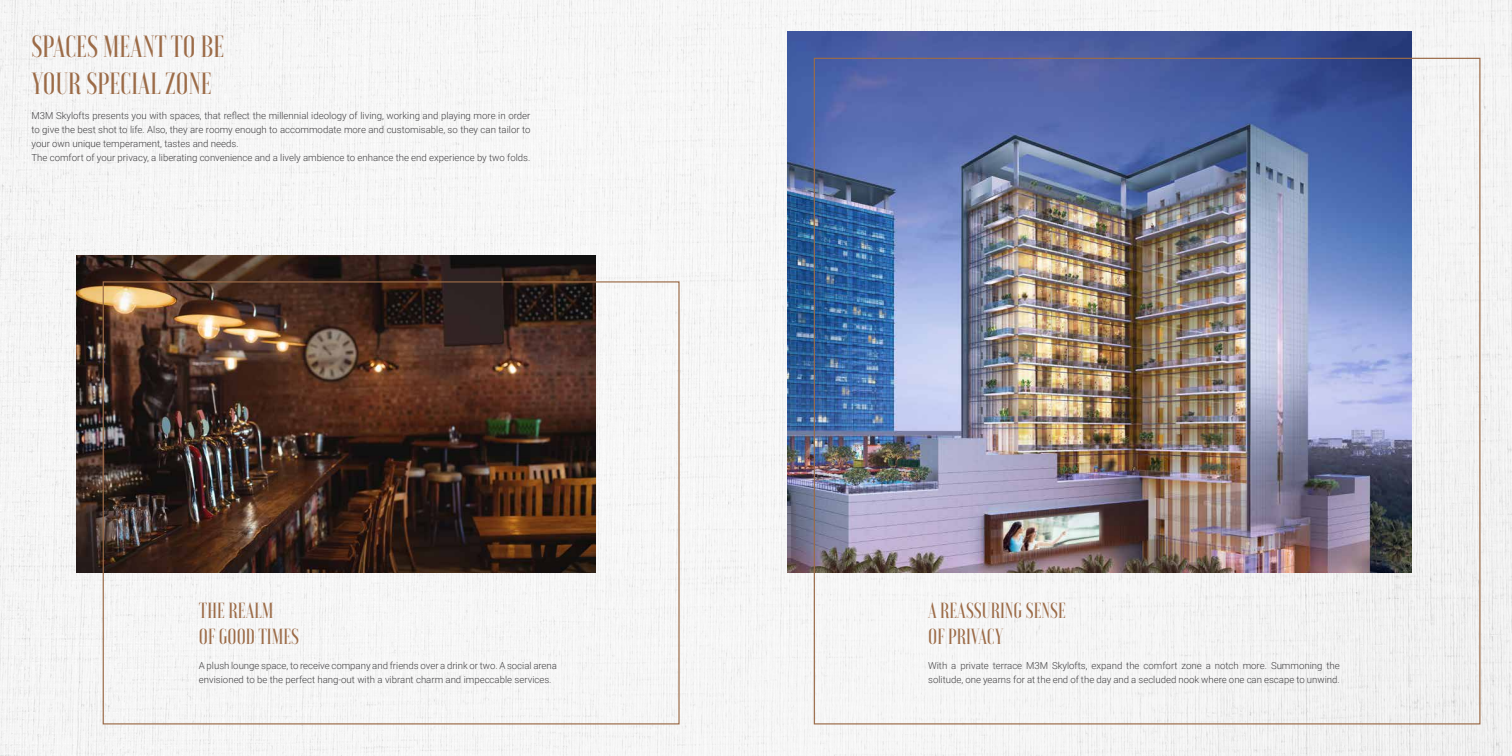
<style>
.page{position:relative;width:1512px;height:756px;background:#fff}
.page>*{position:absolute;margin:0;border:0;box-sizing:border-box;transform-origin:0 0}
.t1{font:500 30.62px/36.8px "Voga";color:#9c6b47}
.t2{font:500 21.88px/26.2px "Voga";color:#9c6b47}
.t3{font:300 9.62px/14px "Roboto";color:#414042}
</style>
<div class="page">
<img style="left:0;top:0;width:1512px;height:756px">
<img style="left:788px;top:32px;width:623px;height:540px">
<img style="left:76px;top:255px;width:519px;height:317px">
<h1 class="t1" style="left:32px;top:27px;width:194px">SPACES MEANT TO BE<br>YOUR SPECIAL ZONE</h1>
<p class="t3" style="left:32px;top:108px;width:500px">M3M Skylofts presents you with spaces, that reflect the millennial ideology of living, working and playing more in order to give the best shot to life. Also, they are roomy enough to accommodate more and customisable, so they can tailor to your own unique temperament, tastes and needs.<br>The comfort of your privacy, a liberating convenience and a lively ambience to enhance the end experience by two folds.</p>
<h2 class="t2" style="left:199px;top:597px;width:102px">THE REALM<br>OF GOOD TIMES</h2>
<p class="t3" style="left:199px;top:658px;width:360px">A plush lounge space, to receive company and friends over a drink or two. A social arena envisioned to be the perfect hang-out with a vibrant charm and impeccable services.</p>
<h2 class="t2" style="left:928px;top:597px;width:139px">A REASSURING SENSE<br>OF PRIVACY</h2>
<p class="t3" style="left:928px;top:658px;width:413px">With a private terrace M3M Skylofts, expand the comfort zone a notch more. Summoning the solitude, one yearns for at the end of the day and a secluded nook where one can escape to unwind.</p>
</div>
